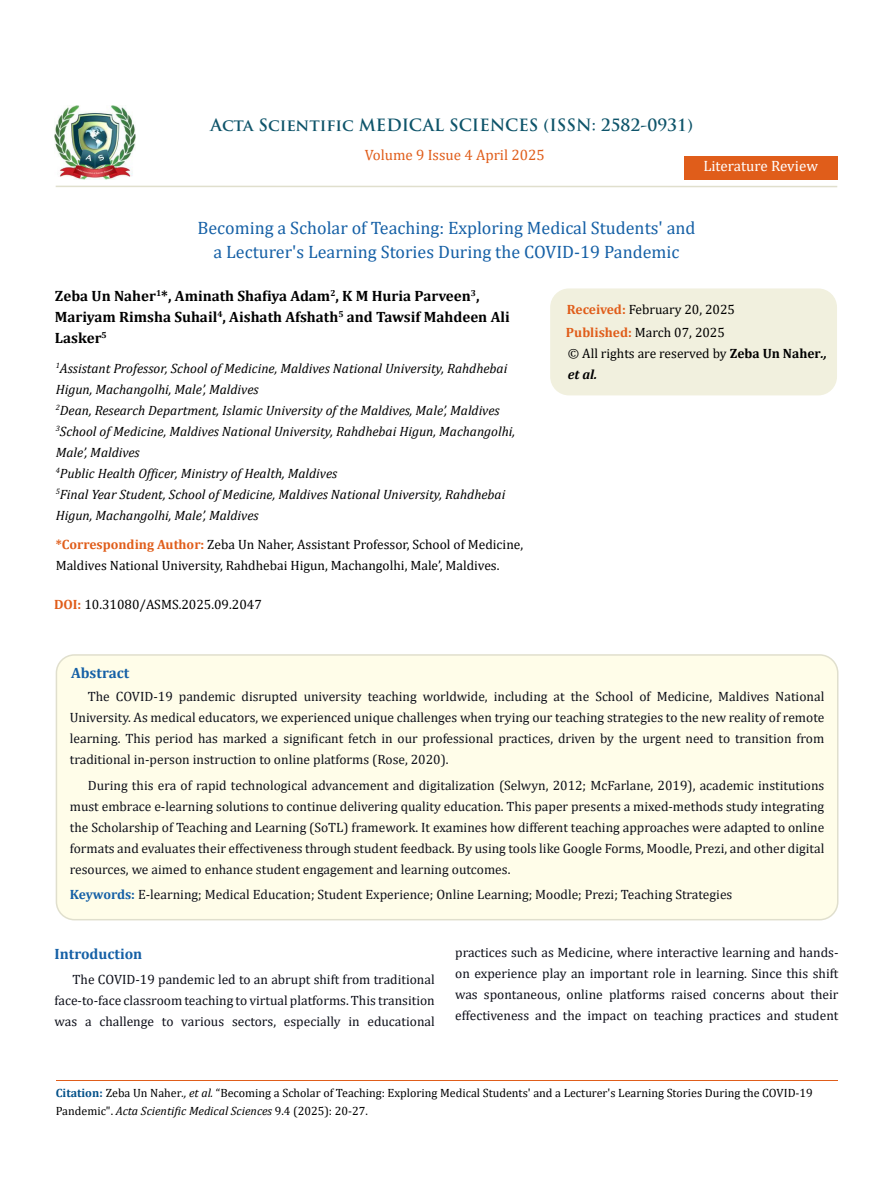
<style>
.page{position:relative;width:893px;height:1191px;background:#fff}
.page>*{position:absolute;margin:0;border:0;box-sizing:border-box;transform-origin:0 0}
.t1{font:18px/24px "Cambria";color:#1560a6;text-align:center}
.t2{font:700 16.5px "Trajan Pro";color:#0e546a}
.t3{font:700 15px/21px "Cambria";color:#000}
.t4{font:15px "Cambria";color:#e05d1a}
.t5{font:700 15px "Cambria";color:#1560a6}
.t6{font:15px "Cambria";color:#fff}
.t7{font:13.5px/21px "Cambria";color:#0e101a;text-align:justify}
.t8{font:italic 13.5px/21px "Cambria";color:#000}
.t9{font:13.5px/21px "Cambria";color:#000}
.t10{font:12px/18px "Cambria";color:#000}
.s1{font-weight:700;color:#e05d1a}
.s2{font-weight:700}
.s3{font-weight:700;font-style:italic}
.s4{font-weight:700;color:#1560a6}
.s5{font-weight:700;color:#035089}
.s6{font-style:italic}
</style>
<div class="page">
<img style="left:55px;top:106px;width:80px;height:73px">
<div style="left:684px;top:157px;width:153px;height:23px;background:#e05d1a"></div>
<div style="left:551px;top:289px;width:285px;height:106px;background:#f1f0de;border-radius:18px"></div>
<div style="left:550px;top:288px;width:287px;height:107px;border:2px solid #f1f0de;border-radius:18px"></div>
<div style="left:56px;top:655px;width:782px;height:265px;background:#fffde9;border-radius:18px"></div>
<div style="left:56px;top:654px;width:782px;height:266px;border:2px solid #e0dfcd;border-radius:18px"></div>
<hr style="left:56px;top:1080px;width:781px;height:1px;background:#e05d1a">
<hr style="left:56px;top:186px;width:781px;height:1px;background:#e0dfcd">
<p class="t2" style="left:210px;top:115px;width:484px">Acta Scientific MEDICAL SCIENCES (ISSN: 2582-0931)</p>
<p class="t4" style="left:365px;top:146px;width:182px">Volume 9 Issue 4 April 2025</p>
<p class="t6" style="left:703px;top:157px;width:116px">Literature Review</p>
<h1 class="t1" style="left:197px;top:216px;width:500px">Becoming a Scholar of Teaching: Exploring Medical Students' and a Lecturer's Learning Stories During the COVID-19 Pandemic</h1>
<p class="t3" style="left:55px;top:285px;width:456px">Zeba Un Naher<sup>1</sup>*, Aminath Shafiya Adam<sup>2</sup>, K M Huria Parveen<sup>3</sup>,<br>Mariyam Rimsha Suhail<sup>4</sup>, Aishath Afshath<sup>5</sup> and Tawsif Mahdeen Ali<br>Lasker<sup>5</sup></p>
<p class="t8" style="left:56px;top:357px;width:461px"><sup>1</sup>Assistant Professor, School of Medicine, Maldives National University, Rahdhebai Higun, Machangolhi, Male’, Maldives<br><sup>2</sup>Dean, Research Department, Islamic University of the Maldives, Male’, Maldives <sup>3</sup>School of Medicine, Maldives National University, Rahdhebai Higun, Machangolhi, Male’, Maldives<br><sup>4</sup>Public Health Officer, Ministry of Health, Maldives<br><sup>5</sup>Final Year Student, School of Medicine, Maldives National University, Rahdhebai Higun, Machangolhi, Male’, Maldives</p>
<p class="t9" style="left:56px;top:534px;width:469px"><span class="s1">*Corresponding Author:</span> Zeba Un Naher, Assistant Professor, School of Medicine,<br>Maldives National University, Rahdhebai Higun, Machangolhi, Male’, Maldives.</p>
<p class="t9" style="left:566px;top:298px;width:171px;line-height:23px"><span class="s1">Received:</span> February 20, 2025<br><span class="s1">Published:</span> March 07, 2025</p>
<p class="t9" style="left:568px;top:343px;width:261px">© All rights are reserved by <span class="s2">Zeba Un Naher</span><span class="s3">., et al.</span></p>
<p class="t9" style="left:54px;top:594px;width:209px"><span class="s1">DOI:</span> 10.31080/ASMS.2025.09.2047</p>
<p class="t5" style="left:71px;top:663px;width:60px">Abstract</p>
<p class="t7" style="left:70px;top:686px;width:756px;text-indent:18px">The COVID-19 pandemic disrupted university teaching worldwide, including at the School of Medicine, Maldives National University. As medical educators, we experienced unique challenges when trying our teaching strategies to the new reality of remote learning. This period has marked a significant fetch in our professional practices, driven by the urgent need to transition from traditional in-person instruction to online platforms (Rose, 2020).</p>
<p class="t7" style="left:70px;top:774px;width:756px;text-indent:18px">During this era of rapid technological advancement and digitalization (Selwyn, 2012; McFarlane, 2019), academic institutions must embrace e-learning solutions to continue delivering quality education. This paper presents a mixed-methods study integrating the Scholarship of Teaching and Learning (SoTL) framework. It examines how different teaching approaches were adapted to online formats and evaluates their effectiveness through student feedback. By using tools like Google Forms, Moodle, Prezi, and other digital resources, we aimed to enhance student engagement and learning outcomes.</p>
<p class="t7" style="left:70px;top:884px;width:664px"><span class="s4">Keywords:</span> E-learning; Medical Education; Student Experience; Online Learning; Moodle; Prezi; Teaching Strategies</p>
<p class="t5" style="left:55px;top:943px;width:89px">Introduction</p>
<p class="t7" style="left:55px;top:969px;width:382px;text-indent:18px">The COVID-19 pandemic led to an abrupt shift from traditional face-to-face classroom teaching to virtual platforms. This transition was a challenge to various sectors, especially in educational</p>
<p class="t7" style="left:455px;top:942px;width:385px">practices such as Medicine, where interactive learning and hands&shy;on experience play an important role in learning. Since this shift was spontaneous, online platforms raised concerns about their effectiveness and the impact on teaching practices and student</p>
<p class="t10" style="left:56px;top:1084px;width:759px"><span class="s5">Citation:</span> Zeba Un Naher<span class="s6">., et al.</span> “Becoming a Scholar of Teaching: Exploring Medical Students' and a Lecturer's Learning Stories During the COVID-19<br>Pandemic". <span class="s6">Acta Scientific Medical Sciences</span> 9.4 (2025): 20-27.</p>
</div>
